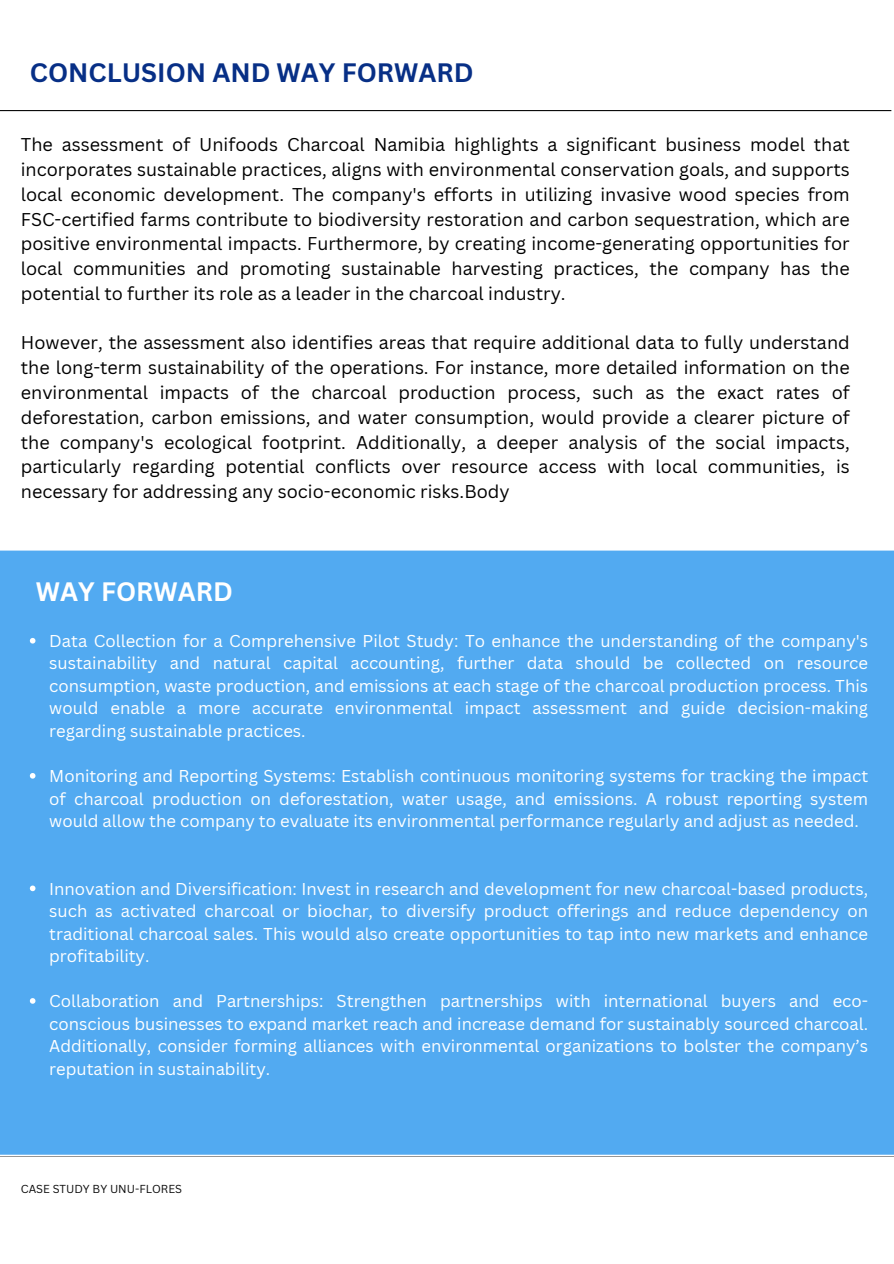
<style>
.page{position:relative;width:894px;height:1264px;background:#fff}
.page>*{position:absolute;margin:0;border:0;box-sizing:border-box;transform-origin:0 0}
.t1{font:700 25.95px "Canva Sans";color:#072f86}
.t2{font:700 25.95px "Canva Sans";color:#fff}
.t3{font:18px/24.8px "Canva Sans";color:#000;text-align:justify}
.t4{font:16.65px/22.5px "Canva Sans";color:#fff;text-align:justify}
.t5{font:11.25px "Canva Sans";color:#0b0b0b}
</style>
<div class="page">
<hr style="left:0;top:110px;width:891px;height:1px;background:#0b0b0b">
<hr style="left:0;top:1155px;width:893px;height:1px;background:#0b0b0b">
<div style="left:0;top:550px;width:893px;height:605px;background:#52aaf1"></div>
<svg style="left:30px;top:638px;width:5px;height:5px"></svg>
<svg style="left:30px;top:773px;width:5px;height:5px"></svg>
<svg style="left:30px;top:885px;width:5px;height:6px"></svg>
<svg style="left:30px;top:998px;width:5px;height:5px"></svg>
<p class="t1" style="left:30px;top:54px;width:445px">CONCLUSION AND WAY FORWARD</p>
<h2 class="t3" style="left:21px;top:132px;width:830px">The assessment of Unifoods Charcoal Namibia highlights a significant business model that incorporates sustainable practices, aligns with environmental conservation goals, and supports local economic development. The company's efforts in utilizing invasive wood species from FSC-certified farms contribute to biodiversity restoration and carbon sequestration, which are positive environmental impacts. Furthermore, by creating income-generating opportunities for local communities and promoting sustainable harvesting practices, the company has the potential to further its role as a leader in the charcoal industry.</h2>
<h2 class="t3" style="left:21px;top:330px;width:830px">However, the assessment also identifies areas that require additional data to fully understand the long-term sustainability of the operations. For instance, more detailed information on the environmental impacts of the charcoal production process, such as the exact rates of deforestation, carbon emissions, and water consumption, would provide a clearer picture of the company's ecological footprint. Additionally, a deeper analysis of the social impacts, particularly regarding potential conflicts over resource access with local communities, is necessary for addressing any socio-economic risks.Body</h2>
<p class="t2" style="left:36px;top:573px;width:198px">WAY FORWARD</p>
<h1 class="t4" style="left:49px;top:629px;width:820px">Data Collection for a Comprehensive Pilot Study: To enhance the understanding of the company's sustainability and natural capital accounting, further data should be collected on resource consumption, waste production, and emissions at each stage of the charcoal production process. This would enable a more accurate environmental impact assessment and guide decision-making regarding sustainable practices.</h1>
<p class="t4" style="left:49px;top:764px;width:820px">Monitoring and Reporting Systems: Establish continuous monitoring systems for tracking the impact of charcoal production on deforestation, water usage, and emissions. A robust reporting system would allow the company to evaluate its environmental performance regularly and adjust as needed.</p>
<p class="t4" style="left:49px;top:876px;width:820px">Innovation and Diversification: Invest in research and development for new charcoal-based products, such as activated charcoal or biochar, to diversify product offerings and reduce dependency on traditional charcoal sales. This would also create opportunities to tap into new markets and enhance profitability.</p>
<p class="t4" style="left:49px;top:989px;width:820px">Collaboration and Partnerships: Strengthen partnerships with international buyers and eco&shy;conscious businesses to expand market reach and increase demand for sustainably sourced charcoal.<br>Additionally, consider forming alliances with environmental organizations to bolster the company’s reputation in sustainability.</p>
<h1 class="t5" style="left:21px;top:1180px;width:163px">CASE STUDY BY UNU-FLORES</h1>
</div>
